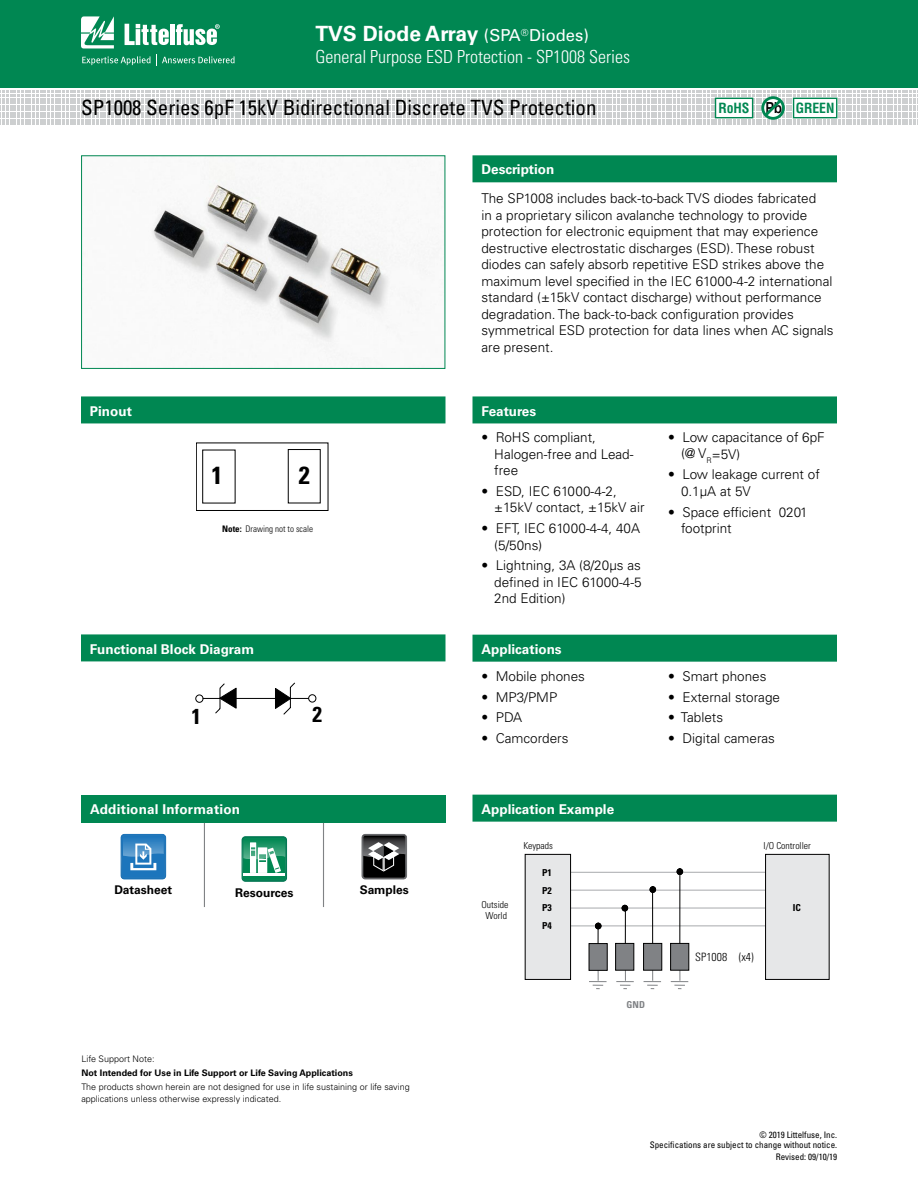
<style>
.page{position:relative;width:918px;height:1188px;background:#fff}
.page>*{position:absolute;margin:0;border:0;box-sizing:border-box;transform-origin:0 0}
.t1{font:700 condensed 24.75px "Univers LT Std";color:#000}
.t2{font:700 condensed 21.6px "Univers LT Std";color:#000}
.t3{font:condensed 21px "Univers LT Std";color:#000}
.t4{font:700 21px "Univers LT Std";color:#fff}
.t5{font:300 condensed 18px "Univers LT Std";color:#fff}
.t6{font:700 condensed 13.65px "Helvetica LT Std";color:#008752}
.t7{font:300 13.5px/16.5px "Univers LT Std";color:#000}
.t8{font:700 13.5px "Univers LT Std";color:#fff}
.t9{font:700 12px "Univers LT Std";color:#000}
.t10{font:300 condensed 11.55px "Univers LT Std";letter-spacing:.005em;color:#000}
.t11{font:300 condensed 9.6px/11.6px "Univers LT Std";letter-spacing:-.005em;color:#000;text-align:center}
.t12{font:700 condensed 9.6px/18px "Univers LT Std";letter-spacing:-.01em;color:#000}
.t13{font:700 condensed 9.6px "Univers LT Std";color:#808285}
.t14{font:300 9px/12px "Univers LT Std";color:#000}
.t15{font:condensed 9px/10.8px "Univers LT Std";color:#000;text-align:right}
.t16{font:700 9px "Univers LT Std";color:#000}
.t17{font:300 condensed 9px "Univers LT Std";color:#000}
.s1{font-weight:400;font-size:16.5px}
.s2{font-family:"Univers LT Std";font-stretch:expanded;font-size:15.15px;color:#000}
.s3{font-weight:700}
</style>
<div class="page">
<div style="left:0;top:0;width:918px;height:88px;background:#008752"></div>
<svg style="left:81px;top:16px;width:33px;height:32px"></svg>
<hr style="left:170px;top:24px;width:4px;height:21px;background:#fff">
<svg style="left:176px;top:24px;width:44px;height:21px"></svg>
<svg style="left:125px;top:24px;width:44px;height:21px"></svg>
<svg style="left:82px;top:55px;width:153px;height:11px"></svg>
<div style="left:472px;top:155px;width:365px;height:27px;background:#008752"></div>
<div style="left:472px;top:635px;width:365px;height:27px;background:#008752"></div>
<div style="left:472px;top:396px;width:365px;height:27px;background:#008752"></div>
<div style="left:81px;top:396px;width:365px;height:27px;background:#008752"></div>
<img style="left:152px;top:162px;width:289px;height:185px">
<div style="left:81px;top:155px;width:364px;height:214px;border:1px solid #008752"></div>
<div style="left:81px;top:634px;width:365px;height:27px;background:#008752"></div>
<div style="left:196px;top:695px;width:7px;height:8px;border:1px solid #000;border-radius:50%"></div>
<svg style="left:202px;top:683px;width:111px;height:32px"></svg>
<div style="left:308px;top:695px;width:8px;height:7px;border:1px solid #000;border-radius:50%"></div>
<svg style="left:2px;top:91px;width:916px;height:34px"></svg>
<div style="left:794px;top:98px;width:43px;height:20px;background:#fff"></div>
<div style="left:793px;top:98px;width:44px;height:20px;border:1px solid #008752"></div>
<div style="left:472px;top:795px;width:365px;height:27px;background:#008752"></div>
<hr style="left:571px;top:872px;width:195px;height:1px;background:#a7a9ac">
<hr style="left:571px;top:890px;width:195px;height:1px;background:#a7a9ac">
<hr style="left:571px;top:908px;width:195px;height:1px;background:#a7a9ac">
<hr style="left:571px;top:926px;width:195px;height:1px;background:#a7a9ac">
<div style="left:525px;top:854px;width:46px;height:125px;background:#e6e7e8"></div>
<div style="left:525px;top:854px;width:46px;height:126px;border:1px solid #000"></div>
<div style="left:766px;top:854px;width:63px;height:125px;background:#e6e7e8"></div>
<div style="left:765px;top:854px;width:64px;height:126px;border:1px solid #000"></div>
<svg style="left:677px;top:869px;width:6px;height:6px"></svg>
<svg style="left:650px;top:887px;width:6px;height:6px"></svg>
<hr style="left:680px;top:872px;width:1px;height:86px;background:#000">
<hr style="left:625px;top:908px;width:1px;height:36px;background:#000">
<svg style="left:622px;top:905px;width:6px;height:6px"></svg>
<hr style="left:652px;top:890px;width:1px;height:54px;background:#000">
<svg style="left:589px;top:923px;width:18px;height:66px"></svg>
<div style="left:615px;top:943px;width:19px;height:27px;background:#808285;border:1px solid #000"></div>
<svg style="left:616px;top:948px;width:18px;height:41px"></svg>
<div style="left:643px;top:943px;width:19px;height:27px;background:#808285;border:1px solid #000"></div>
<svg style="left:644px;top:948px;width:17px;height:41px"></svg>
<div style="left:670px;top:943px;width:19px;height:27px;background:#808285;border:1px solid #000"></div>
<svg style="left:671px;top:948px;width:17px;height:41px"></svg>
<svg style="left:196px;top:443px;width:132px;height:68px"></svg>
<div style="left:81px;top:795px;width:365px;height:28px;background:#008752"></div>
<svg style="left:120px;top:834px;width:46px;height:46px;background:#4990c8"></svg>
<svg style="left:361px;top:834px;width:46px;height:46px;background:#4e4e4f"></svg>
<hr style="left:323px;top:823px;width:1px;height:84px;background:#808285">
<hr style="left:204px;top:823px;width:1px;height:84px;background:#808285">
<svg style="left:241px;top:836px;width:46px;height:46px"></svg>
<hr style="left:244px;top:873px;width:41px;height:2px;background:#fff">
<h3 class="t4" style="left:315px;top:21px;width:275px">TVS Diode Array <span class="s1">(SPA</span> <sup>®</sup> <span class="s1">Diodes)</span></h3>
<h3 class="t5" style="left:315px;top:45px;width:316px">General Purpose ESD Protection - SP1008 Series</h3>
<h3 class="t3" style="left:81px;top:94px;width:517px">SP1008 Series 6pF 15kV Bidirectional Discrete TVS Protection</h3>
<p class="t8" style="left:481px;top:162px;width:74px">Description</p>
<p class="t6" style="left:718px;top:99px;width:118px">RoHS <span class="s2">Pb</span> GREEN</p>
<p class="t8" style="left:90px;top:403px;width:43px">Pinout</p>
<h1 class="t1" style="left:212px;top:460px;width:13px">1</h1>
<h1 class="t1" style="left:299px;top:460px;width:13px">2</h1>
<p class="t17" style="left:222px;top:523px;width:92px"><span class="s3">Note:</span> Drawing not to scale</p>
<p class="t8" style="left:90px;top:641px;width:166px">Functional Block Diagram</p>
<h2 class="t2" style="left:191px;top:703px;width:11px">1</h2>
<h2 class="t2" style="left:313px;top:701px;width:11px">2</h2>
<p class="t8" style="left:90px;top:801px;width:152px">Additional Information</p>
<p class="t9" style="left:114px;top:883px;width:59px">Datasheet</p>
<p class="t9" style="left:235px;top:885px;width:60px">Resources</p>
<p class="t9" style="left:360px;top:883px;width:51px">Samples</p>
<p class="t14" style="left:81px;top:1053px;width:75px">Life Support Note:</p>
<p class="t16" style="left:81px;top:1068px;width:273px">Not Intended for Use in Life Support or Life Saving Applications</p>
<p class="t14" style="left:81px;top:1081px;width:330px">The products shown herein are not designed for use in life sustaining or life saving applications unless otherwise expressly indicated.</p>
<p class="t7" style="left:481px;top:190px;width:354px">The SP1008 includes back-to-back TVS diodes fabricated<br>in a proprietary silicon avalanche technology to provide protection for electronic equipment that may experience destructive electrostatic discharges (ESD). These robust diodes can safely absorb repetitive ESD strikes above the maximum level specified in the IEC 61000-4-2 international standard (±15kV contact discharge) without performance degradation. The back-to-back configuration provides symmetrical ESD protection for data lines when AC signals are present.</p>
<p class="t8" style="left:481px;top:403px;width:56px">Features</p>
<p class="t7" style="left:494px;top:429px;width:141px;text-indent:-13px">• RoHS compliant,<br>Halogen-free and Lead&shy;free</p>
<p class="t7" style="left:494px;top:483px;width:152px;text-indent:-13px">• ESD, IEC 61000-4-2, ±15kV contact, ±15kV air</p>
<p class="t7" style="left:494px;top:520px;width:147px;text-indent:-13px">• EFT, IEC 61000-4-4, 40A (5/50ns)</p>
<p class="t7" style="left:494px;top:557px;width:149px;text-align:justify;text-indent:-13px">• Lightning, 3A (8/20μs as defined in IEC 61000-4-5<br>2nd Edition)</p>
<p class="t8" style="left:481px;top:641px;width:82px">Applications</p>
<p class="t7" style="left:482px;top:668px;width:105px">• Mobile phones</p>
<p class="t7" style="left:482px;top:689px;width:77px">• MP3/PMP</p>
<p class="t7" style="left:482px;top:709px;width:42px">• PDA</p>
<p class="t7" style="left:482px;top:730px;width:89px">• Camcorders</p>
<p class="t8" style="left:481px;top:801px;width:134px">Application Example</p>
<p class="t11" style="left:482px;top:899px;width:28px">Outside<br>World</p>
<p class="t11" style="left:523px;top:840px;width:31px">Keypads</p>
<p class="t12" style="left:542px;top:881px;width:11px">P2<br>P3</p>
<p class="t12" style="left:542px;top:863px;width:11px">P1</p>
<p class="t12" style="left:542px;top:917px;width:11px">P4</p>
<p class="t13" style="left:627px;top:998px;width:20px">GND</p>
<p class="t7" style="left:681px;top:429px;width:145px;text-indent:-13px">• Low capacitance of 6pF (@ V<sub>R</sub>=5V)</p>
<p class="t7" style="left:681px;top:466px;width:140px;text-indent:-13px">• Low leakage current of<br>0.1μA at 5V</p>
<p class="t7" style="left:681px;top:504px;width:128px;text-indent:-13px">• Space efficient 0201 footprint</p>
<p class="t7" style="left:668px;top:668px;width:100px">• Smart phones</p>
<p class="t7" style="left:668px;top:689px;width:113px">• External storage</p>
<p class="t7" style="left:668px;top:709px;width:56px">• Tablets</p>
<p class="t7" style="left:668px;top:730px;width:108px">• Digital cameras</p>
<p class="t11" style="left:764px;top:840px;width:49px">I/O Controller</p>
<p class="t10" style="left:695px;top:950px;width:60px">SP1008 (x4)</p>
<p class="t12" style="left:793px;top:899px;width:10px">IC</p>
<p class="t15" style="left:650px;top:1129px;width:189px">© 2019 Littelfuse, Inc.<br>Specifications are subject to change without notice.</p>
<p class="t15" style="left:776px;top:1152px;width:63px">Revised: 09/10/19</p>
</div>
